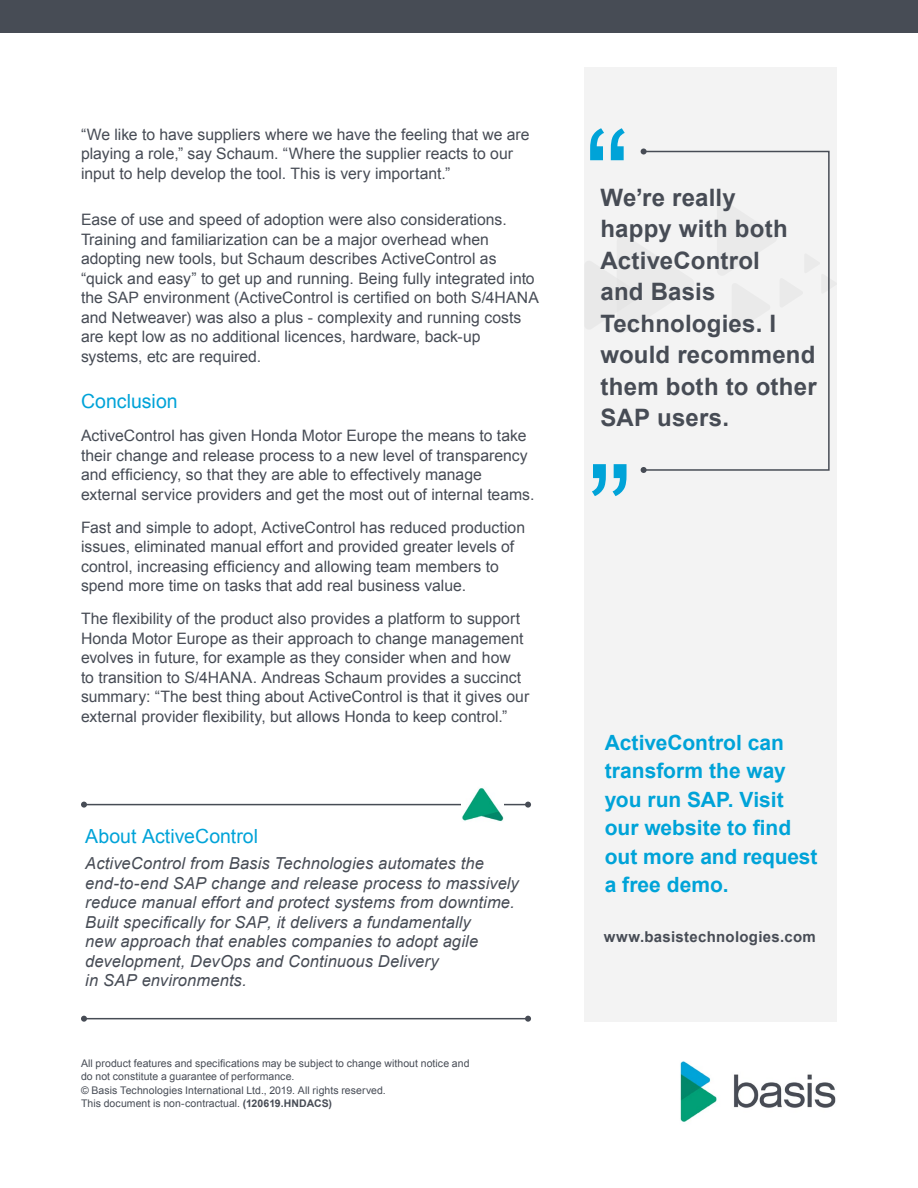
<style>
.page{position:relative;width:918px;height:1188px;background:#fff}
.page>*{position:absolute;margin:0;border:0;box-sizing:border-box;transform-origin:0 0}
.t1{font:136.5px "Arial";color:#00a3d8}
.t2{font:700 24px/31.5px "Arial";letter-spacing:.01em;color:#474c55}
.t3{font:700 21px/28.5px "Arial";color:#00a3d8}
.t4{font:19.5px "Arial";color:#00a3d8}
.t5{font:italic 16.5px/19.5px "Arial";letter-spacing:.01em;color:#474c55}
.t6{font:15.75px/19.5px "Arial";color:#474c55}
.t7{font:700 15px "Arial";letter-spacing:.02em;color:#474c55}
.t8{font:10.5px/13.5px "Arial";letter-spacing:.005em;color:#474c55}
.s1{font-weight:700}
</style>
<div class="page">
<div style="left:584px;top:68px;width:253px;height:954px;background:#f3f3f3"></div>
<img style="left:680px;top:1061px;width:156px;height:61px">
<svg style="left:616px;top:278px;width:23px;height:34px"></svg>
<div style="left:0;top:0;width:918px;height:32px;background:#474c55"></div>
<hr style="left:84px;top:804px;width:444px;height:1px;background:#474c55">
<svg style="left:525px;top:802px;width:6px;height:6px"></svg>
<svg style="left:81px;top:802px;width:6px;height:6px"></svg>
<img style="left:462px;top:788px;width:41px;height:34px">
<hr style="left:84px;top:1018px;width:444px;height:1px;background:#474c55">
<svg style="left:525px;top:1016px;width:6px;height:6px"></svg>
<svg style="left:81px;top:1016px;width:6px;height:6px"></svg>
<div style="left:643px;top:151px;width:187px;height:320px;border:2px solid #474c55"></div>
<svg style="left:641px;top:148px;width:6px;height:6px"></svg>
<svg style="left:641px;top:467px;width:6px;height:6px"></svg>
<p class="t6" style="left:81px;top:125px;width:450px">“We like to have suppliers where we have the feeling that we are playing a role,” say Schaum. “Where the supplier reacts to our input to help develop the tool. This is very important.”</p>
<p class="t6" style="left:81px;top:210px;width:459px">Ease of use and speed of adoption were also considerations.<br>Training and familiarization can be a major overhead when adopting new tools, but Schaum describes ActiveControl as “quick and easy” to get up and running. Being fully integrated into the SAP environment (ActiveControl is certified on both S/4HANA and Netweaver) was also a plus - complexity and running costs are kept low as no additional licences, hardware, back-up systems, etc are required.</p>
<p class="t4" style="left:81px;top:389px;width:98px">Conclusion</p>
<p class="t6" style="left:81px;top:426px;width:455px">ActiveControl has given Honda Motor Europe the means to take their change and release process to a new level of transparency and efficiency, so that they are able to effectively manage external service providers and get the most out of internal teams.</p>
<p class="t6" style="left:81px;top:518px;width:446px">Fast and simple to adopt, ActiveControl has reduced production issues, eliminated manual effort and provided greater levels of control, increasing efficiency and allowing team members to spend more time on tasks that add real business value.</p>
<p class="t6" style="left:81px;top:609px;width:450px">The flexibility of the product also provides a platform to support Honda Motor Europe as their approach to change management evolves in future, for example as they consider when and how<br>to transition to S/4HANA. Andreas Schaum provides a succinct summary: “The best thing about ActiveControl is that it gives our external provider flexibility, but allows Honda to keep control.”</p>
<p class="t4" style="left:85px;top:823px;width:174px">About ActiveControl</p>
<p class="t5" style="left:85px;top:854px;width:435px">ActiveControl from Basis Technologies automates the end-to-end SAP change and release process to massively reduce manual effort and protect systems from downtime.<br>Built specifically for SAP, it delivers a fundamentally<br>new approach that enables companies to adopt agile development, DevOps and Continuous Delivery<br>in SAP environments.</p>
<p class="t8" style="left:81px;top:1056px;width:390px">All product features and specifications may be subject to change without notice and do not constitute a guarantee of performance.<br>© Basis Technologies International Ltd., 2019. All rights reserved.<br>This document is non-contractual. <span class="s1">(120619.HNDACS)</span></p>
<h1 class="t1" style="left:585px;top:90px;width:47px">“</h1>
<h2 class="t2" style="left:600px;top:182px;width:218px">We’re really<br>happy with both<br>ActiveControl<br>and Basis<br>Technologies. I would recommend them both to other<br>SAP users.</h2>
<h1 class="t1" style="left:587px;top:426px;width:47px">”</h1>
<h3 class="t3" style="left:605px;top:729px;width:214px">ActiveControl can transform the way you run SAP. Visit our website to find out more and request a free demo.</h3>
<p class="t7" style="left:604px;top:927px;width:214px">www.basistechnologies.com</p>
</div>
